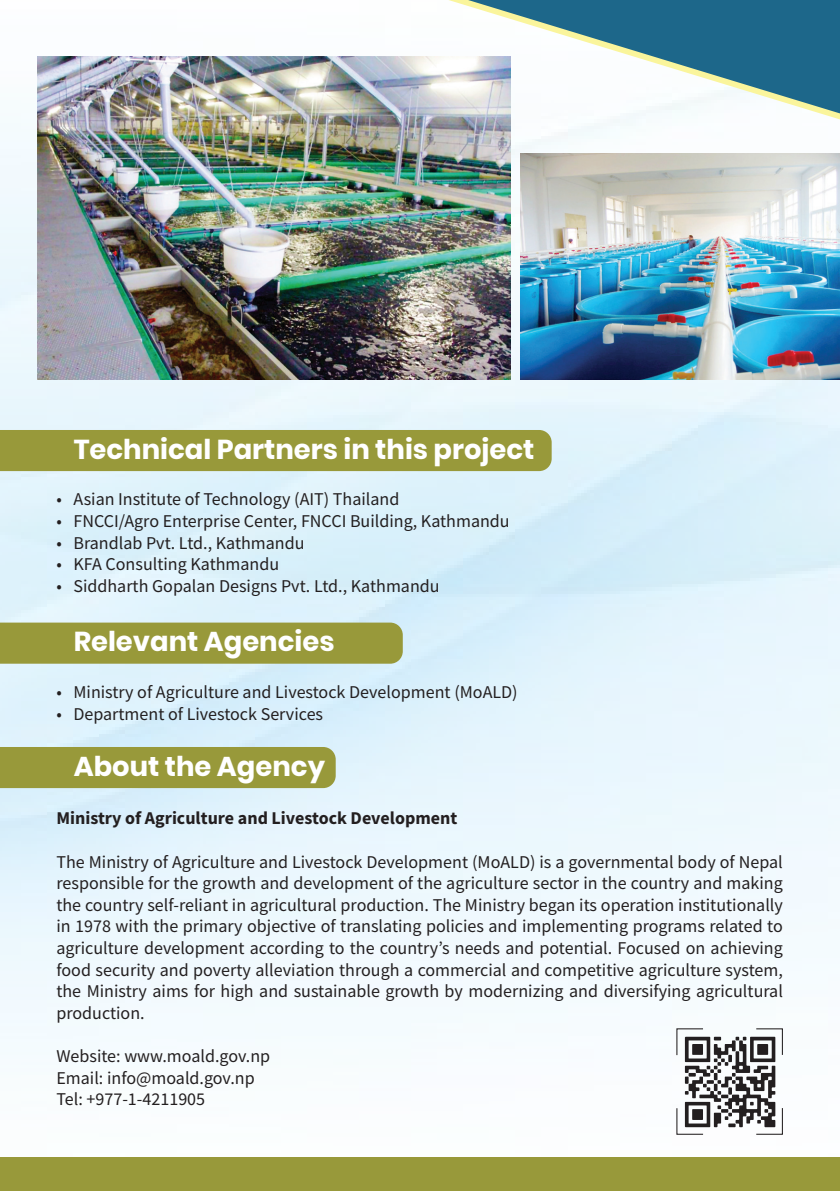
<style>
.page{position:relative;width:840px;height:1191px;background:#fff}
.page>*{position:absolute;margin:0;border:0;box-sizing:border-box;transform-origin:0 0}
.t1{font:700 27.4px "Poppins";color:#fff}
.t2{font:18px/21.6px "Source Sans Pro";color:#231f20;text-align:justify}
.t3{font:700 18px "Source Sans Pro";color:#231f20}
</style>
<div class="page">
<img style="left:0;top:56px;width:839px;height:999px">
<svg style="left:448px;top:0;width:391px;height:119px"></svg>
<div style="left:0;top:1157px;width:839px;height:34px;background:#98993a"></div>
<div style="left:0;top:747px;width:335px;height:41px;background:#98993a"></div>
<div style="left:0;top:622px;width:402px;height:41px;background:#98993a"></div>
<div style="left:0;top:430px;width:551px;height:41px;background:#98993a"></div>
<svg style="left:468px;top:0;width:371px;height:113px;fill:#1d678a"></svg>
<svg style="left:675px;top:1027px;width:108px;height:108px"></svg>
<img style="left:37px;top:57px;width:473px;height:323px">
<img style="left:520px;top:153px;width:319px;height:227px">
<p class="t1" style="left:74px;top:433px;width:462px">Technical Partners in this project</p>
<p class="t2" style="left:56px;top:488px;width:344px">• Asian Institute of Technology (AIT) Thailand</p>
<p class="t2" style="left:56px;top:510px;width:454px">• FNCCI/Agro Enterprise Center, FNCCI Building, Kathmandu</p>
<p class="t2" style="left:56px;top:532px;width:249px">• Brandlab Pvt. Ltd., Kathmandu</p>
<p class="t2" style="left:56px;top:553px;width:224px">• KFA Consulting Kathmandu</p>
<p class="t2" style="left:56px;top:575px;width:384px">• Siddharth Gopalan Designs Pvt. Ltd., Kathmandu</p>
<p class="t1" style="left:74px;top:626px;width:262px">Relevant Agencies</p>
<p class="t2" style="left:56px;top:681px;width:462px">• Ministry of Agriculture and Livestock Development (MoALD)</p>
<p class="t2" style="left:56px;top:702px;width:268px">• Department of Livestock Services</p>
<p class="t1" style="left:74px;top:750px;width:253px">About the Agency</p>
<p class="t3" style="left:56px;top:806px;width:402px">Ministry of Agriculture and Livestock Development</p>
<p class="t2" style="left:56px;top:850px;width:727px">The Ministry of Agriculture and Livestock Development (MoALD) is a governmental body of Nepal responsible for the growth and development of the agriculture sector in the country and making the country self-reliant in agricultural production. The Ministry began its operation institutionally in 1978 with the primary objective of translating policies and implementing programs related to agriculture development according to the country’s needs and potential. Focused on achieving food security and poverty alleviation through a commercial and competitive agriculture system, the Ministry aims for high and sustainable growth by modernizing and diversifying agricultural production.</p>
<p class="t2" style="left:56px;top:1045px;width:215px">Website: www.moald.gov.np</p>
<p class="t2" style="left:56px;top:1066px;width:200px">Email: info@moald.gov.np</p>
<p class="t2" style="left:56px;top:1088px;width:150px">Tel: +977-1-4211905</p>
</div>
